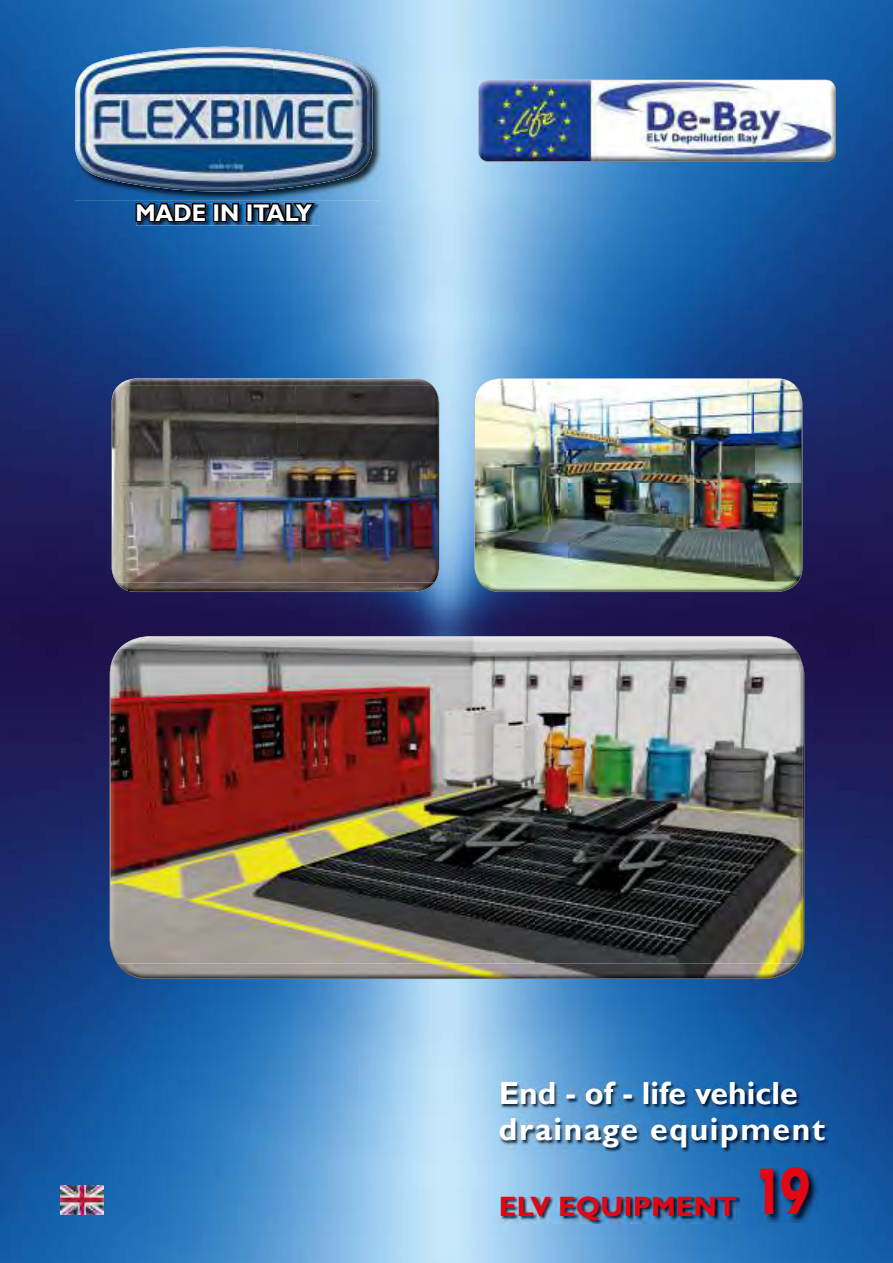
<style>
.page{position:relative;width:893px;height:1263px;background:#fff}
.page>*{position:absolute;margin:0;border:0;box-sizing:border-box;transform-origin:0 0}
.t1{font:700 60px "Futura Std";color:#e30613;scale:.71 1}
.t2{font:700 31.95px/35.8px "Gill Sans";letter-spacing:.035em;color:#fff}
.t3{font:700 27.9px "Gill Sans";color:#e30613}
.t4{font:700 24px "Gill Sans";color:#fff;scale:.95 1}
</style>
<div class="page">
<img style="left:0;top:0;width:893px;height:1263px">
<img style="left:760px;top:1167px;width:58px;height:55px">
<img style="left:489px;top:121px;width:337px;height:40px">
<img style="left:487px;top:81px;width:2px;height:70px">
<img style="left:489px;top:161px;width:340px;height:1px">
<img style="left:478px;top:80px;width:9px;height:71px">
<svg style="left:478px;top:151px;width:11px;height:11px"></svg>
<img style="left:489px;top:80px;width:339px;height:41px">
<img style="left:826px;top:120px;width:2px;height:41px">
<img style="left:828px;top:90px;width:8px;height:71px">
<img style="left:836px;top:90px;width:1px;height:61px">
<svg style="left:826px;top:80px;width:10px;height:10px"></svg>
<img style="left:781px;top:582px;width:21px;height:10px">
<img style="left:480px;top:402px;width:321px;height:173px">
<img style="left:474px;top:378px;width:26px;height:2px">
<img style="left:474px;top:380px;width:321px;height:191px">
<img style="left:802px;top:402px;width:1px;height:165px">
<img style="left:475px;top:379px;width:25px;height:191px">
<img style="left:475px;top:401px;width:1px;height:165px">
<img style="left:482px;top:379px;width:18px;height:6px">
<img style="left:479px;top:582px;width:298px;height:10px">
<img style="left:801px;top:403px;width:1px;height:163px">
<img style="left:480px;top:575px;width:318px;height:7px">
<svg style="left:475px;top:566px;width:5px;height:16px"></svg>
<img style="left:475px;top:385px;width:7px;height:16px">
<img style="left:500px;top:379px;width:277px;height:1px">
<svg style="left:778px;top:591px;width:6px;height:2px"></svg>
<svg style="left:798px;top:566px;width:4px;height:16px"></svg>
<svg style="left:777px;top:379px;width:25px;height:23px"></svg>
<img style="left:119px;top:427px;width:176px;height:154px">
<img style="left:295px;top:427px;width:90px;height:154px">
<img style="left:112px;top:378px;width:320px;height:49px">
<img style="left:112px;top:426px;width:7px;height:141px">
<img style="left:385px;top:395px;width:54px;height:197px">
<img style="left:138px;top:581px;width:248px;height:10px">
<svg style="left:392px;top:591px;width:24px;height:2px"></svg>
<img style="left:138px;top:591px;width:261px;height:1px">
<img style="left:112px;top:385px;width:9px;height:16px">
<svg style="left:415px;top:379px;width:24px;height:25px"></svg>
<svg style="left:112px;top:567px;width:26px;height:26px"></svg>
<svg style="left:433px;top:574px;width:5px;height:8px"></svg>
<img style="left:122px;top:688px;width:629px;height:256px">
<img style="left:112px;top:688px;width:10px;height:256px">
<img style="left:111px;top:676px;width:640px;height:12px">
<img style="left:110px;top:687px;width:2px;height:260px">
<img style="left:751px;top:676px;width:53px;height:303px">
<img style="left:110px;top:636px;width:683px;height:40px">
<img style="left:110px;top:671px;width:1px;height:268px">
<img style="left:121px;top:636px;width:28px;height:11px">
<img style="left:117px;top:963px;width:680px;height:16px">
<img style="left:802px;top:663px;width:2px;height:276px">
<img style="left:793px;top:669px;width:9px;height:275px">
<img style="left:111px;top:944px;width:686px;height:19px">
<img style="left:111px;top:647px;width:691px;height:22px">
<svg style="left:797px;top:939px;width:7px;height:24px"></svg>
<img style="left:136px;top:203px;width:183px;height:22px">
<svg style="left:136px;top:203px;width:179px;height:19px;background:#0c1b28"></svg>
<img style="left:75px;top:46px;width:306px;height:155px">
<img style="left:75px;top:47px;width:297px;height:145px">
<img style="left:500px;top:1083px;width:328px;height:68px">
<img style="left:501px;top:1197px;width:239px;height:27px">
<img style="left:61px;top:1185px;width:42px;height:29px">
<p class="t4" style="left:135px;top:198px;width:187px">MADE IN ITALY</p>
<p class="t2" style="left:499px;top:1075px;width:328px">End - of - life vehicle drainage equipment</p>
<p class="t3" style="left:499px;top:1190px;width:240px">ELV EQUIPMENT</p>
<h1 class="t1" style="left:753px;top:1164px;width:81px">19</h1>
</div>
